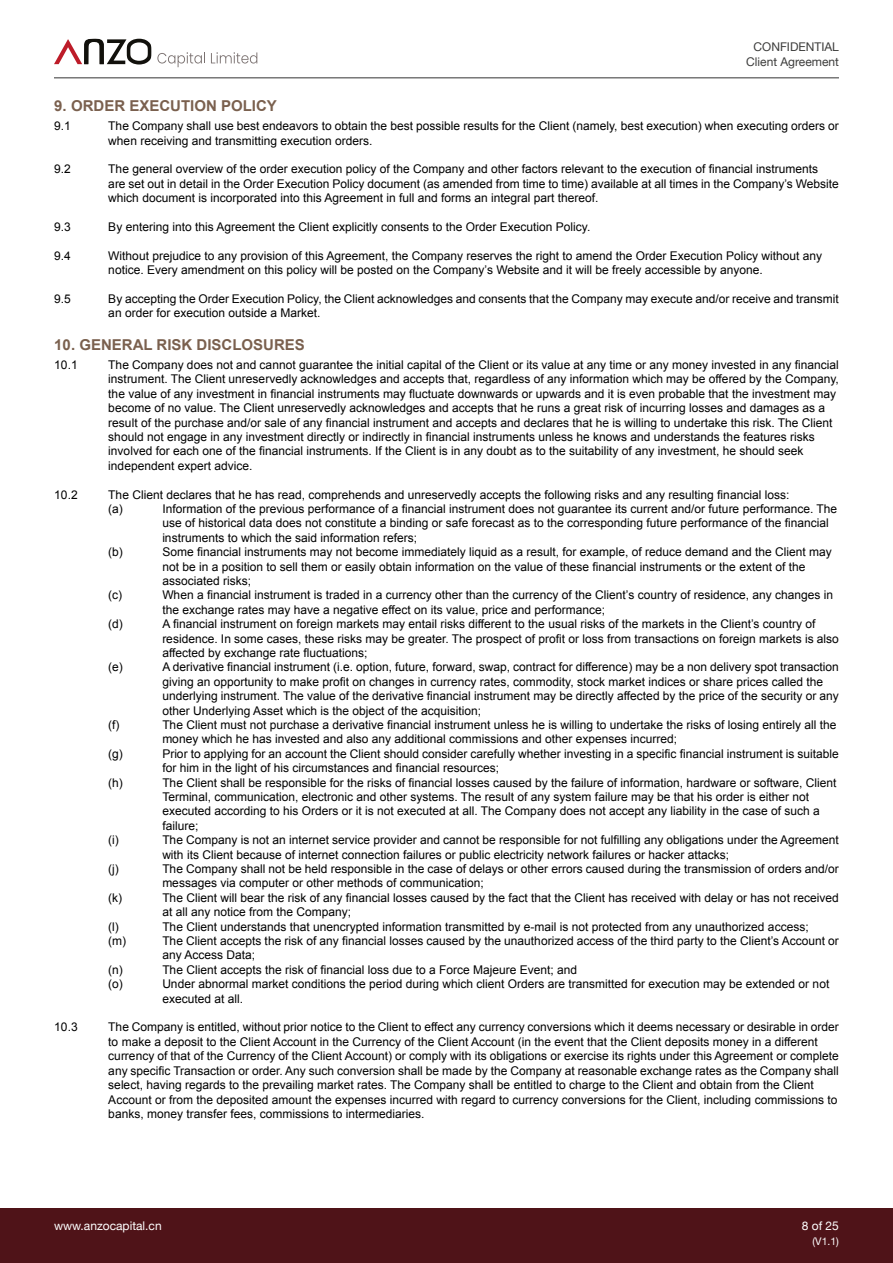
<style>
.page{position:relative;width:893px;height:1263px;background:#fff}
.page>*{position:absolute;margin:0;border:0;box-sizing:border-box;transform-origin:0 0}
.t1{font:700 15px "Arial";color:#7a604e}
.t2{font:12px/14.4px "Arial";color:#000}
.t3{font:12px/14.4px "Helvetica Neue";color:#3c3c3b;text-align:right}
.t4{font:12px "Helvetica Neue";color:#fff}
.t5{font:10.5px "Helvetica Neue";color:#fff}
</style>
<div class="page">
<hr style="left:54px;top:77px;width:785px;height:2px;background:#777">
<div style="left:0;top:1209px;width:893px;height:54px;background:#4f1318"></div>
<svg style="left:157px;top:52px;width:48px;height:15px"></svg>
<svg style="left:211px;top:52px;width:46px;height:12px"></svg>
<svg style="left:54px;top:38px;width:97px;height:27px"></svg>
<p class="t1" style="left:54px;top:96px;width:224px">9. ORDER EXECUTION POLICY</p>
<p class="t3" style="left:746px;top:41px;width:94px">CONFIDENTIAL<br>Client Agreement</p>
<p class="t2" style="left:54px;top:119px;width:18px">9.1</p>
<p class="t2" style="left:108px;top:119px;width:732px">The Company shall use best endeavors to obtain the best possible results for the Client (namely, best execution) when executing orders or when receiving and transmitting execution orders.</p>
<p class="t2" style="left:54px;top:162px;width:18px">9.2</p>
<p class="t2" style="left:108px;top:162px;width:732px">The general overview of the order execution policy of the Company and other factors relevant to the execution of financial instruments<br>are set out in detail in the Order Execution Policy document (as amended from time to time) available at all times in the Company’s Website which document is incorporated into this Agreement in full and forms an integral part thereof.</p>
<p class="t2" style="left:54px;top:220px;width:18px">9.3</p>
<p class="t2" style="left:108px;top:220px;width:484px">By entering into this Agreement the Client explicitly consents to the Order Execution Policy.</p>
<p class="t2" style="left:54px;top:249px;width:18px">9.4</p>
<p class="t2" style="left:108px;top:249px;width:715px">Without prejudice to any provision of this Agreement, the Company reserves the right to amend the Order Execution Policy without any notice. Every amendment on this policy will be posted on the Company’s Website and it will be freely accessible by anyone.</p>
<p class="t2" style="left:54px;top:292px;width:18px">9.5</p>
<p class="t2" style="left:108px;top:292px;width:732px">By accepting the Order Execution Policy, the Client acknowledges and consents that the Company may execute and/or receive and transmit an order for execution outside a Market.</p>
<p class="t1" style="left:54px;top:334px;width:252px">10. GENERAL RISK DISCLOSURES</p>
<p class="t2" style="left:54px;top:358px;width:25px">10.1</p>
<p class="t2" style="left:108px;top:358px;width:732px">The Company does not and cannot guarantee the initial capital of the Client or its value at any time or any money invested in any financial instrument. The Client unreservedly acknowledges and accepts that, regardless of any information which may be offered by the Company, the value of any investment in financial instruments may fluctuate downwards or upwards and it is even probable that the investment may become of no value. The Client unreservedly acknowledges and accepts that he runs a great risk of incurring losses and damages as a result of the purchase and/or sale of any financial instrument and accepts and declares that he is willing to undertake this risk. The Client should not engage in any investment directly or indirectly in financial instruments unless he knows and understands the features risks involved for each one of the financial instruments. If the Client is in any doubt as to the suitability of any investment, he should seek independent expert advice.</p>
<p class="t2" style="left:54px;top:487px;width:25px">10.2</p>
<p class="t2" style="left:108px;top:487px;width:682px">The Client declares that he has read, comprehends and unreservedly accepts the following risks and any resulting financial loss: (a)</p>
<p class="t2" style="left:162px;top:502px;width:676px">Information of the previous performance of a financial instrument does not guarantee its current and/or future performance. The use of historical data does not constitute a binding or safe forecast as to the corresponding future performance of the financial instruments to which the said information refers;</p>
<p class="t2" style="left:108px;top:545px;width:16px">(b)</p>
<p class="t2" style="left:162px;top:545px;width:671px">Some financial instruments may not become immediately liquid as a result, for example, of reduce demand and the Client may not be in a position to sell them or easily obtain information on the value of these financial instruments or the extent of the associated risks;</p>
<p class="t2" style="left:108px;top:588px;width:15px">(c)</p>
<p class="t2" style="left:162px;top:588px;width:672px">When a financial instrument is traded in a currency other than the currency of the Client’s country of residence, any changes in the exchange rates may have a negative effect on its value, price and performance;</p>
<p class="t2" style="left:108px;top:617px;width:16px">(d)</p>
<p class="t2" style="left:162px;top:617px;width:678px">A financial instrument on foreign markets may entail risks different to the usual risks of the markets in the Client’s country of residence. In some cases, these risks may be greater. The prospect of profit or loss from transactions on foreign markets is also affected by exchange rate fluctuations;</p>
<p class="t2" style="left:108px;top:660px;width:16px">(e)</p>
<p class="t2" style="left:162px;top:660px;width:678px">A derivative financial instrument (i.e. option, future, forward, swap, contract for difference) may be a non delivery spot transaction giving an opportunity to make profit on changes in currency rates, commodity, stock market indices or share prices called the underlying instrument. The value of the derivative financial instrument may be directly affected by the price of the security or any other Underlying Asset which is the object of the acquisition;</p>
<p class="t2" style="left:108px;top:718px;width:13px">(f)</p>
<p class="t2" style="left:162px;top:718px;width:676px">The Client must not purchase a derivative financial instrument unless he is willing to undertake the risks of losing entirely all the money which he has invested and also any additional commissions and other expenses incurred;</p>
<p class="t2" style="left:108px;top:746px;width:16px">(g)</p>
<p class="t2" style="left:162px;top:746px;width:678px">Prior to applying for an account the Client should consider carefully whether investing in a specific financial instrument is suitable for him in the light of his circumstances and financial resources;</p>
<p class="t2" style="left:108px;top:775px;width:16px">(h)</p>
<p class="t2" style="left:162px;top:775px;width:676px">The Client shall be responsible for the risks of financial losses caused by the failure of information, hardware or software, Client Terminal, communication, electronic and other systems. The result of any system failure may be that his order is either not executed according to his Orders or it is not executed at all. The Company does not accept any liability in the case of such a failure;</p>
<p class="t2" style="left:108px;top:833px;width:12px">(i)</p>
<p class="t2" style="left:162px;top:833px;width:678px">The Company is not an internet service provider and cannot be responsible for not fulfilling any obligations under the Agreement with its Client because of internet connection failures or public electricity network failures or hacker attacks;</p>
<p class="t2" style="left:108px;top:862px;width:12px">(j)</p>
<p class="t2" style="left:162px;top:862px;width:678px">The Company shall not be held responsible in the case of delays or other errors caused during the transmission of orders and/or messages via computer or other methods of communication;</p>
<p class="t2" style="left:108px;top:890px;width:15px">(k)</p>
<p class="t2" style="left:162px;top:890px;width:678px">The Client will bear the risk of any financial losses caused by the fact that the Client has received with delay or has not received at all any notice from the Company;</p>
<p class="t2" style="left:108px;top:919px;width:12px">(l)</p>
<p class="t2" style="left:162px;top:919px;width:648px">The Client understands that unencrypted information transmitted by e-mail is not protected from any unauthorized access;</p>
<p class="t2" style="left:108px;top:934px;width:19px">(m)</p>
<p class="t2" style="left:162px;top:934px;width:678px">The Client accepts the risk of any financial losses caused by the unauthorized access of the third party to the Client’s Account or any Access Data;</p>
<p class="t2" style="left:108px;top:962px;width:16px">(n)</p>
<p class="t2" style="left:162px;top:962px;width:416px">The Client accepts the risk of financial loss due to a Force Majeure Event; and</p>
<p class="t2" style="left:108px;top:977px;width:16px">(o)</p>
<p class="t2" style="left:162px;top:977px;width:668px">Under abnormal market conditions the period during which client Orders are transmitted for execution may be extended or not executed at all.</p>
<p class="t2" style="left:54px;top:1020px;width:25px">10.3</p>
<p class="t2" style="left:108px;top:1020px;width:732px">The Company is entitled, without prior notice to the Client to effect any currency conversions which it deems necessary or desirable in order to make a deposit to the Client Account in the Currency of the Client Account (in the event that the Client deposits money in a different currency of that of the Currency of the Client Account) or comply with its obligations or exercise its rights under this Agreement or complete any specific Transaction or order. Any such conversion shall be made by the Company at reasonable exchange rates as the Company shall select, having regards to the prevailing market rates. The Company shall be entitled to charge to the Client and obtain from the Client Account or from the deposited amount the expenses incurred with regard to currency conversions for the Client, including commissions to banks, money transfer fees, commissions to intermediaries.</p>
<p class="t4" style="left:54px;top:1217px;width:109px">www.anzocapital.cn</p>
<p class="t4" style="left:802px;top:1217px;width:39px">8 of 25</p>
<p class="t5" style="left:812px;top:1234px;width:28px">(V1.1)</p>
</div>
